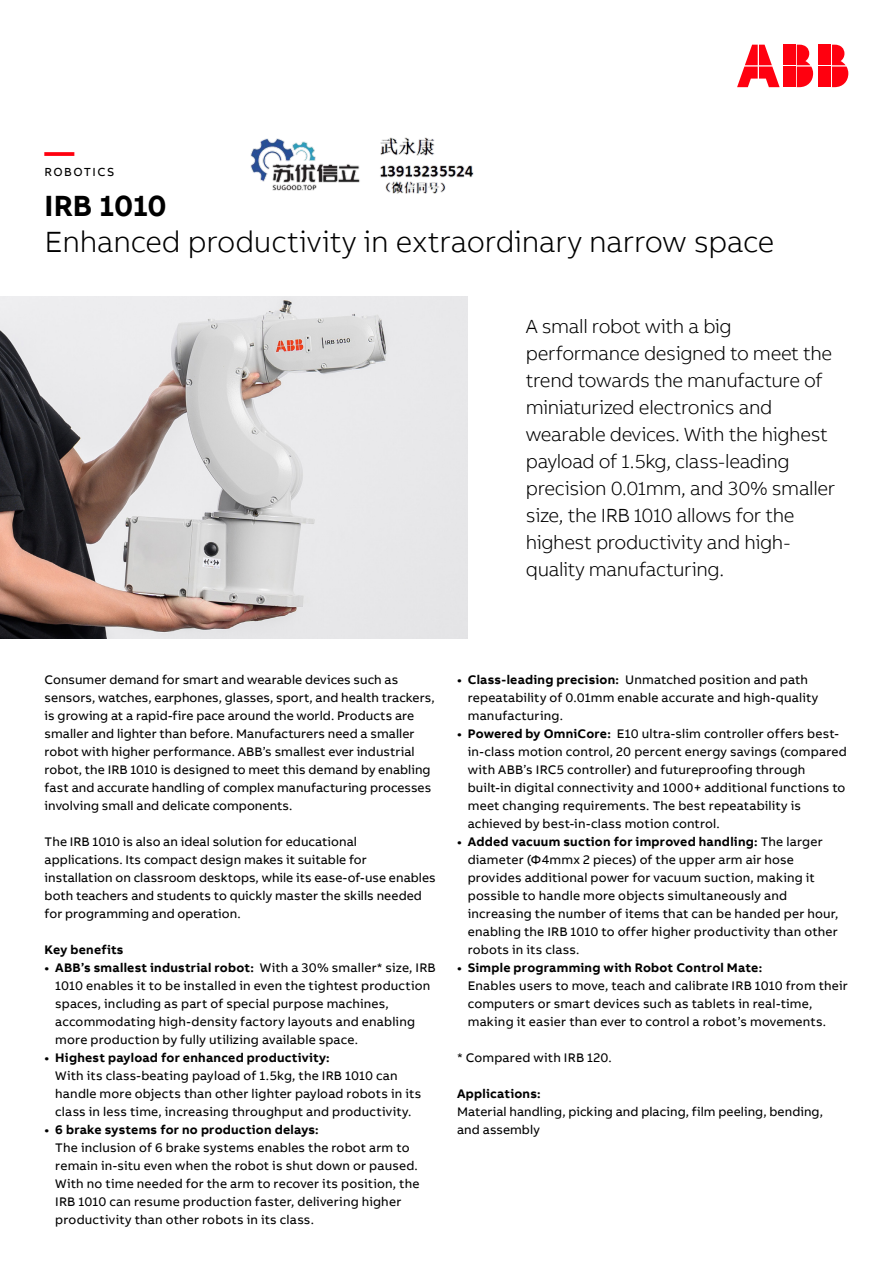
<style>
.page{position:relative;width:893px;height:1263px;background:#fff}
.page>*{position:absolute;margin:0;border:0;box-sizing:border-box;transform-origin:0 0}
.t1{font:300 30px "AB Bvoice";letter-spacing:-.01em;color:#000}
.t2{font:700 30px "AB Bvoice";letter-spacing:-.01em;color:#000}
.t3{font:700 30px "AB Bvoice";color:#ff000f}
.t4{font:300 19.5px/27px "AB Bvoice";letter-spacing:-.02em;color:#000}
.t5{font:12.75px/18px "AB Bvoice";letter-spacing:.01em;color:#000}
.t6{font:700 12.75px "AB Bvoice";letter-spacing:.02em;color:#000}
.t7{font:12px "AB Bvoice";letter-spacing:.12em;color:#000}
.s1{font-weight:700}
</style>
<div class="page">
<div style="left:818px;top:45px;width:13px;height:20px;background:#ff000f"></div>
<div style="left:818px;top:67px;width:13px;height:20px;background:#ff000f"></div>
<svg style="left:832px;top:45px;width:16px;height:42px"></svg>
<svg style="left:737px;top:45px;width:43px;height:42px"></svg>
<div style="left:783px;top:45px;width:12px;height:20px;background:#ff000f"></div>
<div style="left:783px;top:67px;width:12px;height:20px;background:#ff000f"></div>
<svg style="left:797px;top:45px;width:16px;height:42px"></svg>
<img style="left:0;top:297px;width:468px;height:342px">
<img style="left:250px;top:137px;width:224px;height:57px">
<h1 class="t3" style="left:45px;top:132px;width:31px">—</h1>
<p class="t7" style="left:45px;top:165px;width:71px">ROBOTICS</p>
<h1 class="t2" style="left:45px;top:186px;width:124px">IRB 1010</h1>
<h1 class="t1" style="left:45px;top:224px;width:731px">Enhanced productivity in extraordinary narrow space</h1>
<p class="t4" style="left:526px;top:313px;width:311px">A small robot with a big performance designed to meet the trend towards the manufacture of miniaturized electronics and wearable devices. With the highest payload of 1.5kg, class-leading precision 0.01mm, and 30% smaller size, the IRB 1010 allows for the highest productivity and high&shy;quality manufacturing.</p>
<p class="t5" style="left:45px;top:670px;width:392px">Consumer demand for smart and wearable devices such as sensors, watches, earphones, glasses, sport, and health trackers, is growing at a rapid-fire pace around the world. Products are smaller and lighter than before. Manufacturers need a smaller robot with higher performance. ABB’s smallest ever industrial robot, the IRB 1010 is designed to meet this demand by enabling fast and accurate handling of complex manufacturing processes involving small and delicate components.</p>
<p class="t5" style="left:45px;top:832px;width:393px">The IRB 1010 is also an ideal solution for educational applications. Its compact design makes it suitable for installation on classroom desktops, while its ease-of-use enables both teachers and students to quickly master the skills needed for programming and operation.</p>
<p class="t6" style="left:45px;top:941px;width:80px">Key benefits</p>
<p class="t5" style="left:55px;top:958px;width:382px;text-indent:-11px"><span class="s1">• ABB’s smallest industrial robot:</span> With a 30% smaller* size, IRB 1010 enables it to be installed in even the tightest production spaces, including as part of special purpose machines, accommodating high-density factory layouts and enabling more production by fully utilizing available space.</p>
<p class="t6" style="left:45px;top:1049px;width:287px">• Highest payload for enhanced productivity:</p>
<p class="t5" style="left:55px;top:1066px;width:367px">With its class-beating payload of 1.5kg, the IRB 1010 can handle more objects than other lighter payload robots in its class in less time, increasing throughput and productivity.</p>
<p class="t6" style="left:45px;top:1121px;width:276px">• 6 brake systems for no production delays:</p>
<p class="t5" style="left:55px;top:1138px;width:366px">The inclusion of 6 brake systems enables the robot arm to remain in-situ even when the robot is shut down or paused.<br>With no time needed for the arm to recover its position, the IRB 1010 can resume production faster, delivering higher productivity than other robots in its class.</p>
<p class="t5" style="left:468px;top:670px;width:352px;text-indent:-11px"><span class="s1">• Class-leading precision:</span> Unmatched position and path repeatability of 0.01mm enable accurate and high-quality manufacturing.</p>
<p class="t5" style="left:468px;top:725px;width:381px;text-indent:-11px"><span class="s1">• Powered by OmniCore:</span> E10 ultra-slim controller offers best&shy;in-class motion control, 20 percent energy savings (compared with ABB’s IRC5 controller) and futureproofing through built-in digital connectivity and 1000+ additional functions to meet changing requirements. The best repeatability is achieved by best-in-class motion control.</p>
<p class="t5" style="left:468px;top:833px;width:372px;text-indent:-11px"><span class="s1">• Added vacuum suction for improved handling:</span> The larger diameter (Ф4mmx 2 pieces) of the upper arm air hose provides additional power for vacuum suction, making it possible to handle more objects simultaneously and increasing the number of items that can be handed per hour, enabling the IRB 1010 to offer higher productivity than other robots in its class.</p>
<p class="t6" style="left:457px;top:959px;width:307px">• Simple programming with Robot Control Mate:</p>
<p class="t5" style="left:468px;top:977px;width:382px">Enables users to move, teach and calibrate IRB 1010 from their computers or smart devices such as tablets in real-time, making it easier than ever to control a robot’s movements.</p>
<p class="t5" style="left:457px;top:1049px;width:156px">* Compared with IRB 120.</p>
<p class="t6" style="left:457px;top:1085px;width:85px">Applications:</p>
<p class="t5" style="left:457px;top:1103px;width:367px">Material handling, picking and placing, film peeling, bending, and assembly</p>
</div>
